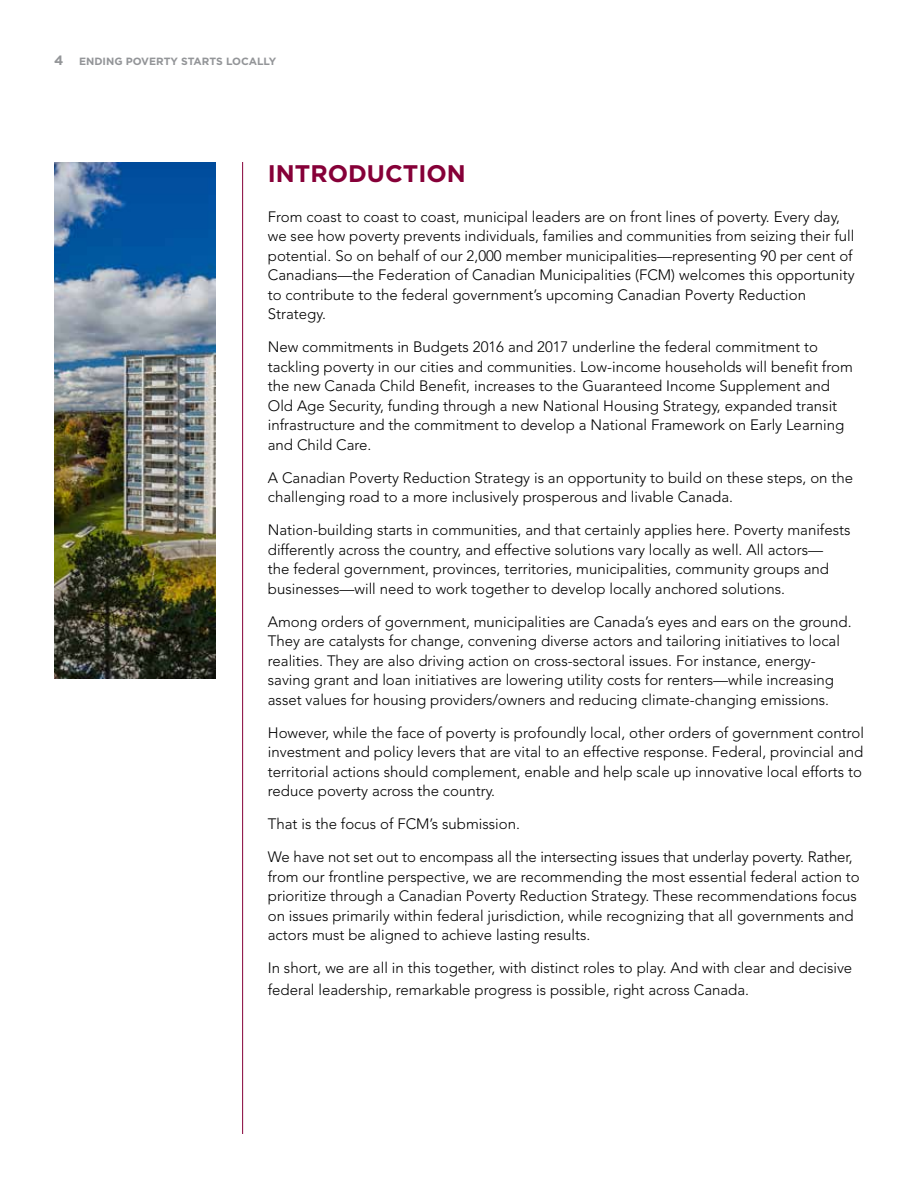
<style>
.page{position:relative;width:918px;height:1188px;background:#fff}
.page>*{position:absolute;margin:0;border:0;box-sizing:border-box;transform-origin:0 0}
.Sub_1{font:700 24px "Gotham";color:#860038}
.Copy{font:300 15px/19.5px "Avenir";color:#000}
.t1{font:700 13.5px "Gotham";color:#939598}
.t2{font:700 10.5px "Gotham";color:#939598}
</style>
<div class="page">
<hr style="left:242px;top:162px;width:1px;height:972px;background:#860038">
<img style="left:54px;top:162px;width:162px;height:517px">
<p class="t1" style="left:54px;top:53px;width:11px">4</p>
<p class="t2" style="left:79px;top:55px;width:199px">ENDING POVERTY STARTS LOCALLY</p>
<h1 class="Sub_1" style="left:268px;top:159px;width:199px">INTRODUCTION</h1>
<p class="Copy" style="left:268px;top:207px;width:588px">From coast to coast to coast, municipal leaders are on front lines of poverty. Every day, we see how poverty prevents individuals, families and communities from seizing their full potential. So on behalf of our 2,000 member municipalities—representing 90 per cent of Canadians—the Federation of Canadian Municipalities (FCM) welcomes this opportunity to contribute to the federal government’s upcoming Canadian Poverty Reduction Strategy.</p>
<p class="Copy" style="left:268px;top:337px;width:586px">New commitments in Budgets 2016 and 2017 underline the federal commitment to tackling poverty in our cities and communities. Low-income households will benefit from the new Canada Child Benefit, increases to the Guaranteed Income Supplement and Old Age Security, funding through a new National Housing Strategy, expanded transit infrastructure and the commitment to develop a National Framework on Early Learning and Child Care.</p>
<p class="Copy" style="left:268px;top:468px;width:587px">A Canadian Poverty Reduction Strategy is an opportunity to build on these steps, on the challenging road to a more inclusively prosperous and livable Canada.</p>
<p class="Copy" style="left:268px;top:520px;width:584px">Nation-building starts in communities, and that certainly applies here. Poverty manifests differently across the country, and effective solutions vary locally as well. All actors—<br>the federal government, provinces, territories, municipalities, community groups and businesses—will need to work together to develop locally anchored solutions.</p>
<p class="Copy" style="left:268px;top:612px;width:585px">Among orders of government, municipalities are Canada’s eyes and ears on the ground.<br>They are catalysts for change, convening diverse actors and tailoring initiatives to local realities. They are also driving action on cross-sectoral issues. For instance, energy&shy;saving grant and loan initiatives are lowering utility costs for renters—while increasing asset values for housing providers/owners and reducing climate-changing emissions.</p>
<p class="Copy" style="left:268px;top:723px;width:598px">However, while the face of poverty is profoundly local, other orders of government control investment and policy levers that are vital to an effective response. Federal, provincial and territorial actions should complement, enable and help scale up innovative local efforts to reduce poverty across the country.</p>
<p class="Copy" style="left:268px;top:814px;width:254px">That is the focus of FCM’s submission.</p>
<p class="Copy" style="left:268px;top:847px;width:593px">We have not set out to encompass all the intersecting issues that underlay poverty. Rather, from our frontline perspective, we are recommending the most essential federal action to prioritize through a Canadian Poverty Reduction Strategy. These recommendations focus on issues primarily within federal jurisdiction, while recognizing that all governments and actors must be aligned to achieve lasting results.</p>
<p class="Copy" style="left:268px;top:957px;width:586px;line-height:21.6px">In short, we are all in this together, with distinct roles to play. And with clear and decisive federal leadership, remarkable progress is possible, right across Canada.</p>
</div>
